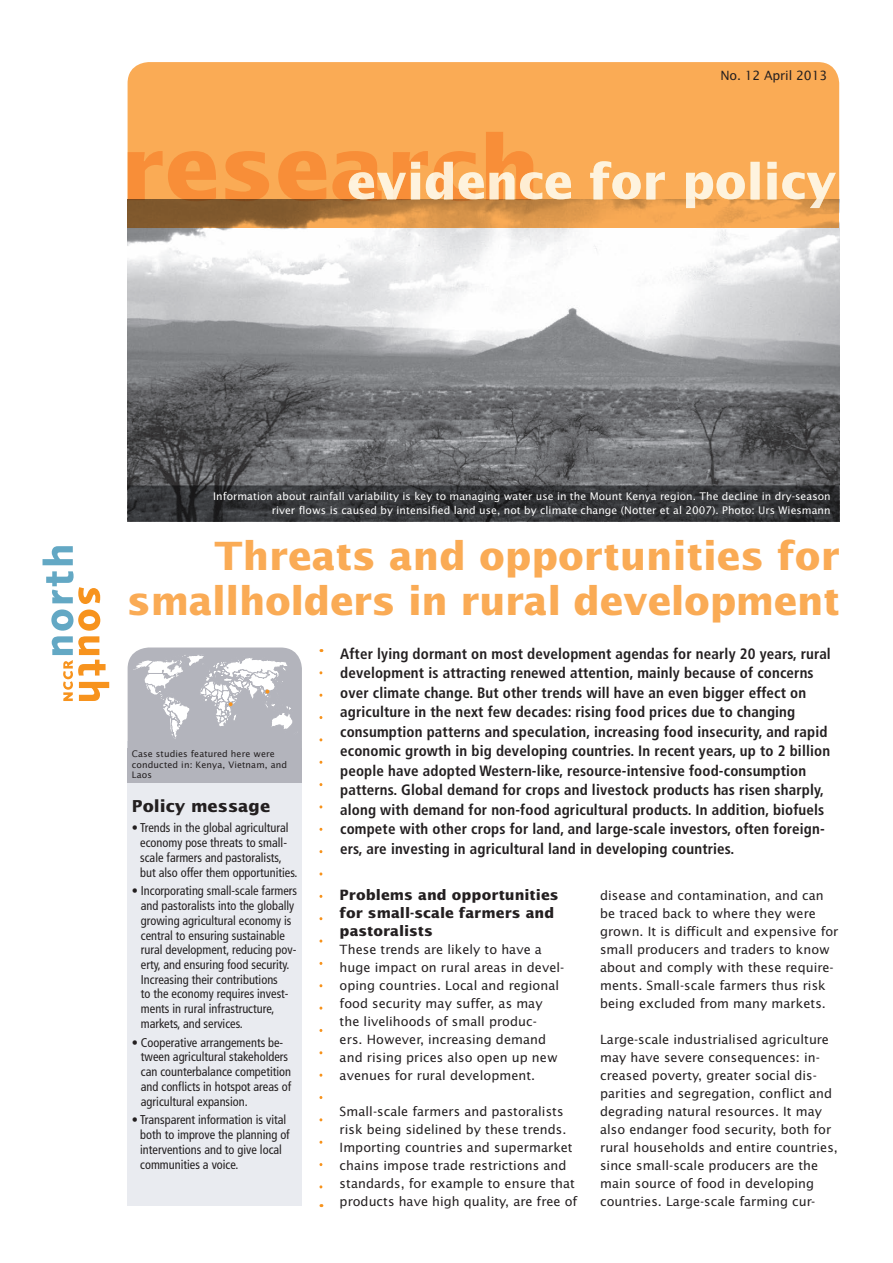
<style>
.page{position:relative;width:893px;height:1263px;background:#fff}
.page>*{position:absolute;margin:0;border:0;box-sizing:border-box;transform-origin:0 0}
.t1{font:700 39px/45px "Lucida Sans Std";letter-spacing:-.01em;color:#faab55;text-align:right}
.t2{font:700 16.5px "Lucida Sans Std";color:#231f20}
.t3{font:700 condensed 15px/19.5px "Frutiger";letter-spacing:.01em;color:#231f20}
.t4{font:700 14.25px/18px "Lucida Sans Std";color:#231f20}
.t5{font:12.75px/18px "Lucida Sans Std";letter-spacing:.005em;color:#231f20}
.t6{font:condensed 12.75px/14.7px "Frutiger";color:#231f20}
.t7{font:10.5px/13.5px "Lucida Sans Std";letter-spacing:.005em;color:#fff;text-align:right}
.t8{font:9px/10.5px "Lucida Sans Std";letter-spacing:.01em;color:#231f20}
</style>
<div class="page">
<div style="left:128px;top:741px;width:174px;height:464px;background:#e9ebf0"></div>
<div style="left:128px;top:749px;width:174px;height:34px;background:#b3b4bc"></div>
<svg style="left:319px;top:673px;width:3px;height:516px"></svg>
<svg style="left:43px;top:546px;width:30px;height:19px"></svg>
<svg style="left:46px;top:571px;width:63px;height:130px"></svg>
<svg style="left:128px;top:647px;width:174px;height:102px"></svg>
<div style="left:128px;top:62px;width:711px;height:137px;background:#faab55"></div>
<img style="left:128px;top:199px;width:711px;height:286px">
<svg style="left:128px;top:200px;width:711px;height:28px;background:#ce8d46"></svg>
<svg style="left:128px;top:485px;width:711px;height:37px;background:#353639"></svg>
<svg style="left:128px;top:132px;width:708px;height:76px;background:#f2aa5f"></svg>
<p class="t5" style="left:720px;top:67px;width:109px">No. 12 April 2013</p>
<p class="t7" style="left:213px;top:490px;width:619px">Information about rainfall variability is key to managing water use in the Mount Kenya region. The decline in dry-season river flows is caused by intensified land use, not by climate change (Notter et al 2007). Photo: Urs Wiesmann</p>
<h1 class="t1" style="left:127px;top:534px;width:714px">Threats and opportunities for smallholders in rural development</h1>
<p class="t8" style="left:132px;top:749px;width:157px">Case studies featured here were conducted in: Kenya, Vietnam, and<br>Laos</p>
<p class="t2" style="left:132px;top:797px;width:140px">Policy message</p>
<p class="t6" style="left:140px;top:821px;width:159px;text-indent:-8px">• Trends in the global agricultural economy pose threats to small&shy;scale farmers and pastoralists, but also offer them opportunities.</p>
<p class="t6" style="left:141px;top:884px;width:158px;text-indent:-9px">• Incorporating small-scale farmers and pastoralists into the globally growing agricultural economy is central to ensuring sustainable rural development, reducing pov&shy;erty, and ensuring food security.<br>Increasing their contributions<br>to the economy requires invest&shy;ments in rural infrastructure, markets, and services.</p>
<p class="t6" style="left:141px;top:1035px;width:152px;text-indent:-9px">• Cooperative arrangements be&shy;tween agricultural stakeholders can counterbalance competition and conflicts in hotspot areas of agricultural expansion.</p>
<p class="t6" style="left:140px;top:1113px;width:151px;text-indent:-8px">• Transparent information is vital both to improve the planning of interventions and to give local communities a voice.</p>
<p class="t3" style="left:340px;top:644px;width:492px">After lying dormant on most development agendas for nearly 20 years, rural development is attracting renewed attention, mainly because of concerns over climate change. But other trends will have an even bigger effect on agriculture in the next few decades: rising food prices due to changing consumption patterns and speculation, increasing food insecurity, and rapid economic growth in big developing countries. In recent years, up to 2 billion people have adopted Western-like, resource-intensive food-consumption patterns. Global demand for crops and livestock products has risen sharply, along with demand for non-food agricultural products. In addition, biofuels compete with other crops for land, and large-scale investors, often foreign&shy;ers, are investing in agricultural land in developing countries.</p>
<p class="t4" style="left:340px;top:886px;width:221px">Problems and opportunities for small-scale farmers and pastoralists</p>
<p class="t5" style="left:340px;top:940px;width:226px">These trends are likely to have a huge impact on rural areas in devel&shy;oping countries. Local and regional food security may suffer, as may the livelihoods of small produc-<br>ers. However, increasing demand and rising prices also open up new avenues for rural development.</p>
<p class="t5" style="left:340px;top:1102px;width:239px">Small-scale farmers and pastoralists risk being sidelined by these trends.<br>Importing countries and supermarket chains impose trade restrictions and standards, for example to ensure that products have high quality, are free of</p>
<p class="t5" style="left:600px;top:886px;width:240px">disease and contamination, and can be traced back to where they were grown. It is difficult and expensive for small producers and traders to know about and comply with these require&shy;ments. Small-scale farmers thus risk being excluded from many markets.</p>
<p class="t5" style="left:600px;top:1030px;width:239px">Large-scale industrialised agriculture may have severe consequences: in&shy;creased poverty, greater social dis&shy;parities and segregation, conflict and degrading natural resources. It may also endanger food security, both for rural households and entire countries, since small-scale producers are the main source of food in developing countries. Large-scale farming cur-</p>
</div>
